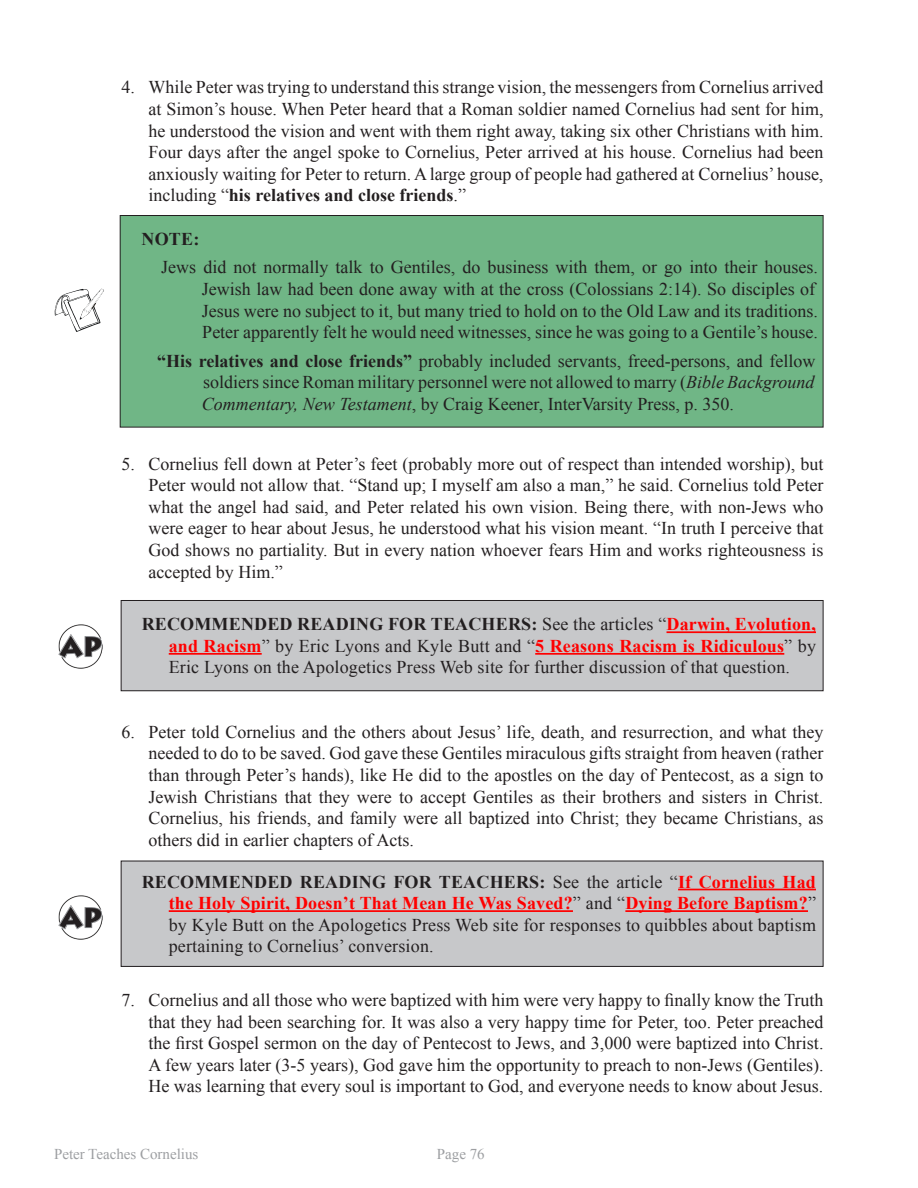
<style>
.page{position:relative;width:918px;height:1188px;background:#fff}
.page>*{position:absolute;margin:0;border:0;box-sizing:border-box;transform-origin:0 0}
.Boxed_Text{font:18px/21.6px "Times New Roman";color:#231f20;text-align:justify}
.Boxed_Text-2{font:700 18px "Times New Roman";color:#231f20}
.t1{font:15px "Times New Roman";color:#9d9fa2}
.s1{font-weight:700}
.s2{font-style:italic}
.s3{font-weight:700;color:#f00}
</style>
<div class="page">
<div style="left:120px;top:216px;width:703px;height:211px;background:#70b686"></div>
<div style="left:120px;top:215px;width:704px;height:213px;border:1px solid #231f20"></div>
<svg style="left:55px;top:289px;width:49px;height:43px"></svg>
<div style="left:121px;top:861px;width:702px;height:105px;background:#c7c8ca"></div>
<hr style="left:678px;top:889px;width:138px;height:1px;background:#f00">
<hr style="left:169px;top:910px;width:404px;height:2px;background:#f00">
<hr style="left:625px;top:910px;width:183px;height:2px;background:#f00">
<div style="left:121px;top:861px;width:703px;height:106px;border:1px solid #231f20"></div>
<img style="left:58px;top:895px;width:45px;height:45px">
<div style="left:121px;top:600px;width:702px;height:91px;background:#c7c8ca"></div>
<hr style="left:667px;top:631px;width:149px;height:2px;background:#f00">
<hr style="left:169px;top:653px;width:93px;height:2px;background:#f00">
<hr style="left:535px;top:653px;width:249px;height:2px;background:#f00">
<div style="left:121px;top:600px;width:703px;height:91px;border:1px solid #231f20"></div>
<img style="left:58px;top:624px;width:45px;height:45px">
<p class="Boxed_Text" style="left:148px;top:76px;width:677px;text-indent:-27px">4. While Peter was trying to understand this strange vision, the messengers from Cornelius arrived at Simon’s house. When Peter heard that a Roman soldier named Cornelius had sent for him, he understood the vision and went with them right away, taking six other Christians with him.<br>Four days after the angel spoke to Cornelius, Peter arrived at his house. Cornelius had been anxiously waiting for Peter to return. A large group of people had gathered at Cornelius’ house, including “<span class="s1">his relatives and close friends</span>.”</p>
<p class="Boxed_Text-2" style="left:142px;top:227px;width:59px">NOTE:</p>
<p class="Boxed_Text" style="left:202px;top:256px;width:618px;text-align:left;text-indent:-40px">Jews did not normally talk to Gentiles, do business with them, or go into their houses.<br>Jewish law had been done away with at the cross (Colossians 2:14). So disciples of Jesus were no subject to it, but many tried to hold on to the Old Law and its traditions.<br>Peter apparently felt he would need witnesses, since he was going to a Gentile’s house.</p>
<p class="Boxed_Text" style="left:202px;top:349px;width:615px;text-indent:-45px"><span class="s1">“His relatives and close friends”</span> probably included servants, freed-persons, and fellow soldiers since Roman military personnel were not allowed to marry (<span class="s2">Bible Background Commentary, New Testament</span>, by Craig Keener, InterVarsity Press, p. 350.</p>
<p class="Boxed_Text" style="left:148px;top:453px;width:677px;text-indent:-27px">5. Cornelius fell down at Peter’s feet (probably more out of respect than intended worship), but Peter would not allow that. “Stand up; I myself am also a man,” he said. Cornelius told Peter what the angel had said, and Peter related his own vision. Being there, with non-Jews who were eager to hear about Jesus, he understood what his vision meant. “In truth I perceive that God shows no partiality. But in every nation whoever fears Him and works righteousness is accepted by Him.”</p>
<p class="Boxed_Text" style="left:169px;top:613px;width:649px;text-indent:-27px"><span class="s1">RECOMMENDED READING FOR TEACHERS:</span> See the articles “<span class="s3">Darwin, Evolution, and Racism</span>” by Eric Lyons and Kyle Butt and “<span class="s3">5 Reasons Racism is Ridiculous</span>” by Eric Lyons on the Apologetics Press Web site for further discussion of that question.</p>
<p class="Boxed_Text" style="left:148px;top:721px;width:677px;text-indent:-27px">6. Peter told Cornelius and the others about Jesus’ life, death, and resurrection, and what they needed to do to be saved. God gave these Gentiles miraculous gifts straight from heaven (rather than through Peter’s hands), like He did to the apostles on the day of Pentecost, as a sign to Jewish Christians that they were to accept Gentiles as their brothers and sisters in Christ.<br>Cornelius, his friends, and family were all baptized into Christ; they became Christians, as others did in earlier chapters of Acts.</p>
<p class="Boxed_Text" style="left:169px;top:870px;width:649px;text-indent:-27px"><span class="s1">RECOMMENDED READING FOR TEACHERS:</span> See the article “<span class="s3">If Cornelius Had the Holy Spirit, Doesn’t That Mean He Was Saved?</span>” and “<span class="s3">Dying Before Baptism?</span>” by Kyle Butt on the Apologetics Press Web site for responses to quibbles about baptism pertaining to Cornelius’ conversion.</p>
<p class="Boxed_Text" style="left:148px;top:989px;width:677px;text-indent:-27px">7. Cornelius and all those who were baptized with him were very happy to finally know the Truth that they had been searching for. It was also a very happy time for Peter, too. Peter preached the first Gospel sermon on the day of Pentecost to Jews, and 3,000 were baptized into Christ.<br>A few years later (3-5 years), God gave him the opportunity to preach to non-Jews (Gentiles).<br>He was learning that every soul is important to God, and everyone needs to know about Jesus.</p>
<p class="t1" style="left:54px;top:1144px;width:146px">Peter Teaches Cornelius</p>
<p class="t1" style="left:437px;top:1144px;width:49px">Page 76</p>
</div>
